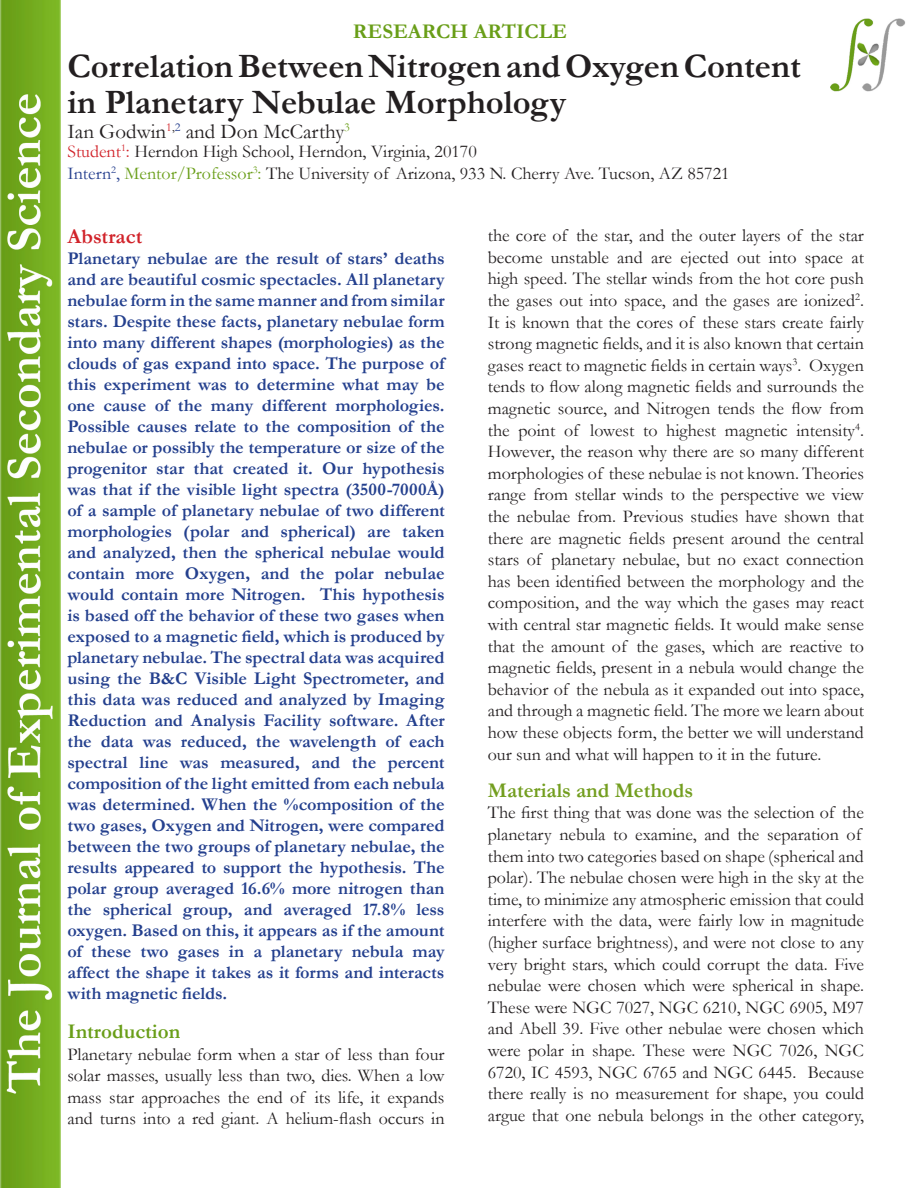
<style>
.page{position:relative;width:918px;height:1188px;background:#fff}
.page>*{position:absolute;margin:0;border:0;box-sizing:border-box;transform-origin:0 0}
.t1{font:700 34.5px/36px "Garamond";color:#231f20}
.t2{font:700 21px "Garamond";color:#699e18}
.t3{font:21px "Garamond";color:#231f20}
.t4{font:700 21px "Garamond";color:#739e1f}
.t5{font:700 21px "Garamond";color:#d1232a}
.t6{font:18px/21.6px "Garamond";color:#231f20;text-align:justify}
.t7{font:700 18px/21px "Garamond";color:#24408e;text-align:justify}
.s1{color:#d1232a}
.s2{color:#253f8e}
.s3{color:#699e18}
</style>
<div class="page">
<img style="left:0;top:0;width:60px;height:1188px">
<img style="left:830px;top:19px;width:75px;height:72px">
<p class="t2" style="left:353px;top:17px;width:216px">RESEARCH ARTICLE</p>
<p class="t1" style="left:67px;top:48px;width:735px">Correlation Between Nitrogen and Oxygen Content in Planetary Nebulae Morphology</p>
<p class="t3" style="left:67px;top:117px;width:284px">Ian Godwin<sup>1</sup><sup>,</sup><sup>2</sup> and Don McCarthy<sup>3</sup></p>
<p class="t6" style="left:67px;top:140px;width:411px"><span class="s1">Student</span><sup>1</sup><span class="s1">:</span> Herndon High School, Herndon, Virginia, 20170</p>
<p class="t6" style="left:67px;top:162px;width:664px"><span class="s2">Intern</span><sup>2</sup><span class="s2">,</span> <span class="s3">Mentor/Professor</span><sup>3</sup><span class="s3">:</span> The University of Arizona, 933 N. Cherry Ave. Tucson, AZ 85721</p>
<p class="t5" style="left:67px;top:222px;width:76px">Abstract</p>
<p class="t7" style="left:67px;top:248px;width:379px">Planetary nebulae are the result of stars’ deaths and are beautiful cosmic spectacles. All planetary nebulae form in the same manner and from similar stars. Despite these facts, planetary nebulae form into many different shapes (morphologies) as the clouds of gas expand into space. The purpose of this experiment was to determine what may be one cause of the many different morphologies.<br>Possible causes relate to the composition of the nebulae or possibly the temperature or size of the progenitor star that created it. Our hypothesis was that if the visible light spectra (3500-7000Å) of a sample of planetary nebulae of two different morphologies (polar and spherical) are taken and analyzed, then the spherical nebulae would contain more Oxygen, and the polar nebulae would contain more Nitrogen. This hypothesis is based off the behavior of these two gases when exposed to a magnetic field, which is produced by planetary nebulae. The spectral data was acquired using the B&amp;C Visible Light Spectrometer, and this data was reduced and analyzed by Imaging Reduction and Analysis Facility software. After the data was reduced, the wavelength of each spectral line was measured, and the percent composition of the light emitted from each nebula was determined. When the %composition of the two gases, Oxygen and Nitrogen, were compared between the two groups of planetary nebulae, the results appeared to support the hypothesis. The polar group averaged 16.6% more nitrogen than the spherical group, and averaged 17.8% less oxygen. Based on this, it appears as if the amount of these two gases in a planetary nebula may affect the shape it takes as it forms and interacts with magnetic fields.</p>
<p class="t2" style="left:67px;top:1017px;width:114px">Introduction</p>
<p class="t6" style="left:67px;top:1043px;width:379px">Planetary nebulae form when a star of less than four solar masses, usually less than two, dies. When a low mass star approaches the end of its life, it expands and turns into a red giant. A helium-flash occurs in</p>
<p class="t6" style="left:488px;top:224px;width:378px">the core of the star, and the outer layers of the star become unstable and are ejected out into space at high speed. The stellar winds from the hot core push the gases out into space, and the gases are ionized<sup>2</sup>.<br>It is known that the cores of these stars create fairly strong magnetic fields, and it is also known that certain gases react to magnetic fields in certain ways<sup>3</sup>. Oxygen tends to flow along magnetic fields and surrounds the magnetic source, and Nitrogen tends the flow from the point of lowest to highest magnetic intensity<sup>4</sup>.<br>However, the reason why there are so many different morphologies of these nebulae is not known. Theories range from stellar winds to the perspective we view the nebulae from. Previous studies have shown that there are magnetic fields present around the central stars of planetary nebulae, but no exact connection has been identified between the morphology and the composition, and the way which the gases may react with central star magnetic fields. It would make sense that the amount of the gases, which are reactive to magnetic fields, present in a nebula would change the behavior of the nebula as it expanded out into space, and through a magnetic field. The more we learn about how these objects form, the better we will understand our sun and what will happen to it in the future.</p>
<p class="t4" style="left:488px;top:776px;width:207px">Materials and Methods</p>
<p class="t6" style="left:488px;top:801px;width:378px;text-align:left">The first thing that was done was the selection of the planetary nebula to examine, and the separation of them into two categories based on shape (spherical and polar). The nebulae chosen were high in the sky at the time, to minimize any atmospheric emission that could interfere with the data, were fairly low in magnitude (higher surface brightness), and were not close to any very bright stars, which could corrupt the data. Five nebulae were chosen which were spherical in shape.<br>These were NGC 7027, NGC 6210, NGC 6905, M97 and Abell 39. Five other nebulae were chosen which were polar in shape. These were NGC 7026, NGC 6720, IC 4593, NGC 6765 and NGC 6445. Because there really is no measurement for shape, you could argue that one nebula belongs in the other category,</p>
</div>
